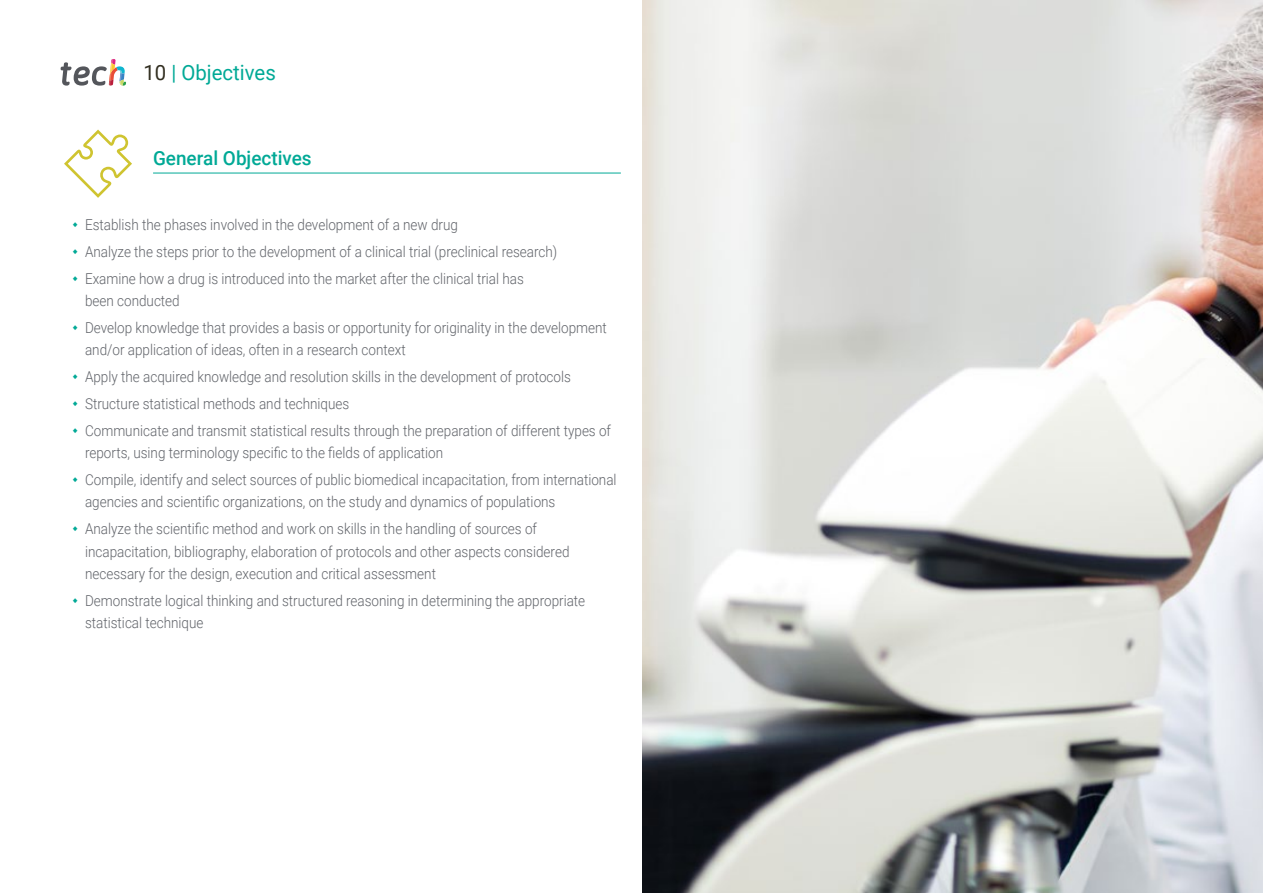
<style>
.page{position:relative;width:1263px;height:893px;background:#fff}
.page>*{position:absolute;margin:0;border:0;box-sizing:border-box;transform-origin:0 0}
.t1{font:21px "Roboto";color:#00a996}
.t2{font:500 19.5px "Roboto";color:#00a996}
.t3{font:300 15px/26.7px "Roboto";color:#61646a;scale:.9 1}
.s1{color:#312e20}
</style>
<div class="page">
<hr style="left:153px;top:173px;width:468px;height:1px;background:#00a996">
<svg style="left:64px;top:130px;width:68px;height:68px"></svg>
<img style="left:642px;top:0;width:621px;height:893px">
<svg style="left:61px;top:59px;width:65px;height:27px"></svg>
<h1 class="t1" style="left:144px;top:57px;width:134px"><span class="s1">10</span> | Objectives</h1>
<h2 class="t2" style="left:153px;top:144px;width:160px">General Objectives</h2>
<p class="t3" style="left:85px;top:211px;width:526px">Establish the phases involved in the development of a new drug<br>Analyze the steps prior to the development of a clinical trial (preclinical research)<br>Examine how a drug is introduced into the market after the clinical trial has</p>
<p class="t3" style="left:85px;top:287px;width:581px">been conducted<br>Develop knowledge that provides a basis or opportunity for originality in the development</p>
<p class="t3" style="left:85px;top:336px;width:586px">and/or application of ideas, often in a research context<br>Apply the acquired knowledge and resolution skills in the development of protocols Structure statistical methods and techniques<br>Communicate and transmit statistical results through the preparation of different types of</p>
<p class="t3" style="left:85px;top:439px;width:592px">reports, using terminology specific to the fields of application<br>Compile, identify and select sources of public biomedical incapacitation, from international</p>
<p class="t3" style="left:85px;top:488px;width:524px">agencies and scientific organizations, on the study and dynamics of populations<br>Analyze the scientific method and work on skills in the handling of sources of</p>
<p class="t3" style="left:85px;top:539px;width:540px;line-height:22.5px">incapacitation, bibliography, elaboration of protocols and other aspects considered necessary for the design, execution and critical assessment</p>
<p class="t3" style="left:85px;top:589px;width:557px;line-height:22.5px">Demonstrate logical thinking and structured reasoning in determining the appropriate statistical technique</p>
</div>
